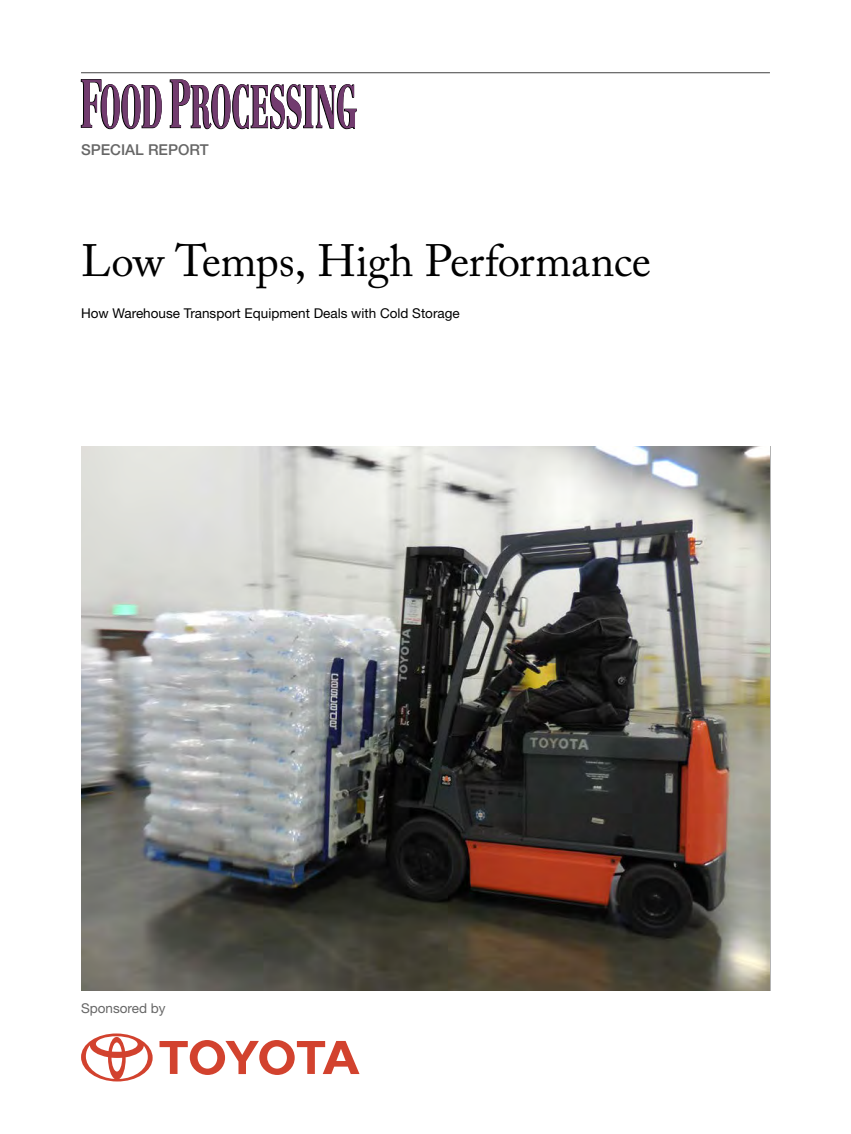
<style>
.page{position:relative;width:851px;height:1134px;background:#fff}
.page>*{position:absolute;margin:0;border:0;box-sizing:border-box;transform-origin:0 0}
.t1{font:45px "Adobe Caslon Pro";letter-spacing:-.01em;color:#000}
.t2{font:500 15px "Helvetica Neue LT Std";color:#666}
.t3{font:13.5px "Helvetica Neue LT Std";color:#000}
.t4{font:13.5px "Helvetica Neue LT Std";color:#666}
</style>
<div class="page">
<img style="left:81px;top:446px;width:689px;height:544px">
<svg style="left:81px;top:1033px;width:278px;height:49px"></svg>
<hr style="left:81px;top:72px;width:689px;height:1px;background:#404040">
<svg style="left:81px;top:79px;width:276px;height:50px"></svg>
<p class="t2" style="left:81px;top:141px;width:129px">SPECIAL REPORT</p>
<h1 class="t1" style="left:81px;top:234px;width:571px">Low Temps, High Performance</h1>
<p class="t3" style="left:81px;top:305px;width:380px">How Warehouse Transport Equipment Deals with Cold Storage</p>
<p class="t4" style="left:81px;top:1000px;width:86px">Sponsored by</p>
</div>
